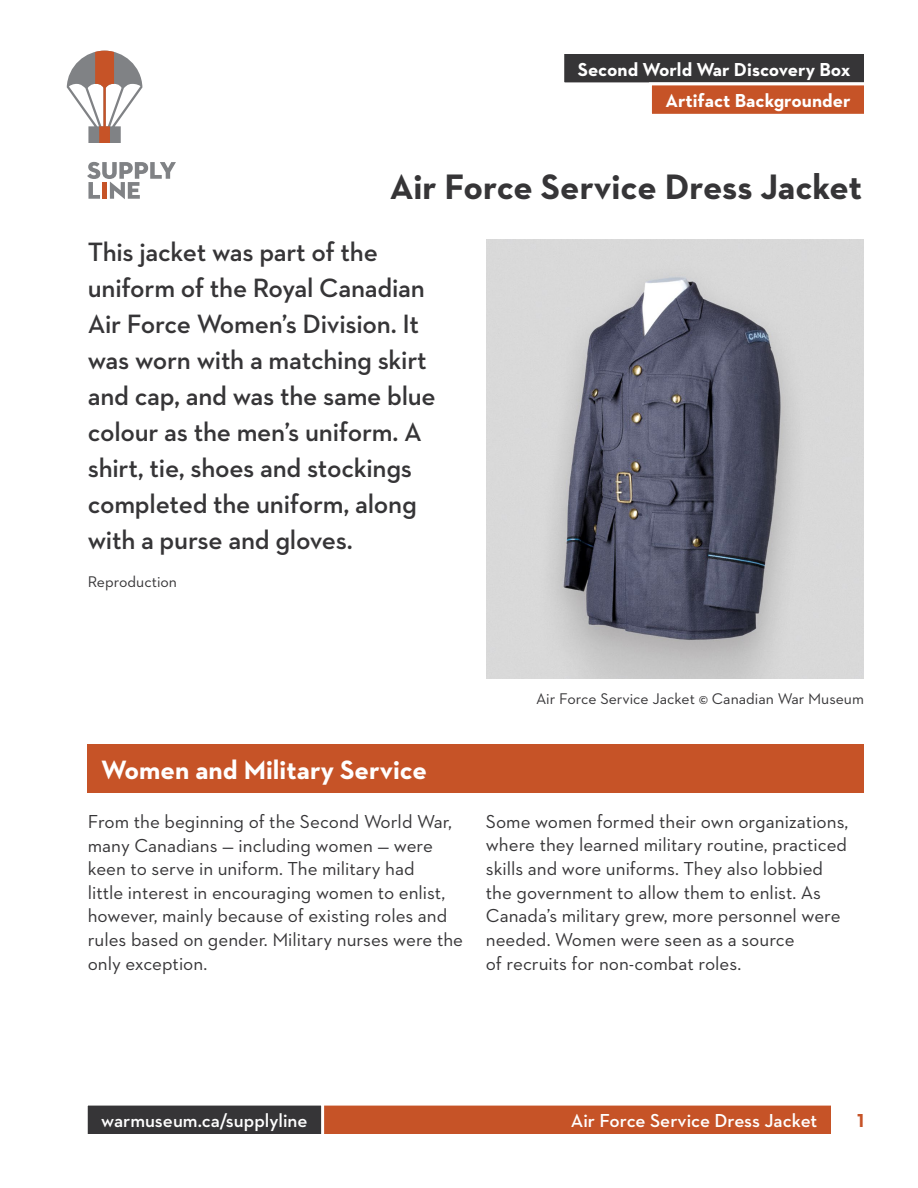
<style>
.page{position:relative;width:918px;height:1188px;background:#fff}
.page>*{position:absolute;margin:0;border:0;box-sizing:border-box;transform-origin:0 0}
.H1_-_Document_Title{font:700 36px "Neutraface 2 Text";color:#363537}
.P_-_Intro_Paragraph{font:600 27px/36px "Neutraface 2 Text";letter-spacing:-.01em;color:#363537}
.t1{font:700 27px "Neutraface 2 Text";color:#fff}
.P_-_Body_Text{font:19.2px/23.5px "Neutraface 2 Text";color:#363537}
.t2{font:600 19.2px "Neutraface 2 Text";color:#fff}
.H_-_Header_Title{font:700 19.2px "Neutraface 2 Text";color:#fff}
.t3{font:700 19.2px "Neutraface 2 Text";color:#c65327}
.P_-_Artifact_Credit{font:15.75px "Neutraface 2 Text";color:#363537}
.P_-_Intro_Paragraph-2{font:15.75px "Neutraface 2 Text";color:#363537}
</style>
<div class="page">
<div style="left:86px;top:1104px;width:746px;height:32px;background:#c65327"></div>
<div style="left:85px;top:1103px;width:749px;height:34px;border:3px solid #fff"></div>
<div style="left:86px;top:1104px;width:237px;height:32px;background:#363537"></div>
<div style="left:85px;top:1103px;width:239px;height:34px;border:3px solid #fff"></div>
<div style="left:88px;top:745px;width:776px;height:48px;background:#c65327"></div>
<div style="left:563px;top:52px;width:303px;height:32px;background:#363537"></div>
<div style="left:561px;top:51px;width:306px;height:34px;border:3px solid #fff"></div>
<div style="left:650px;top:84px;width:216px;height:31px;background:#c65327"></div>
<div style="left:649px;top:82px;width:218px;height:35px;border:3px solid #fff"></div>
<svg style="left:87px;top:162px;width:89px;height:37px"></svg>
<svg style="left:67px;top:51px;width:75px;height:92px"></svg>
<img style="left:486px;top:240px;width:378px;height:438px">
<p class="H_-_Header_Title" style="left:578px;top:57px;width:274px">Second World War Discovery Box</p>
<p class="H_-_Header_Title" style="left:665px;top:88px;width:187px">Artifact Backgrounder</p>
<h1 class="H1_-_Document_Title" style="left:390px;top:164px;width:474px">Air Force Service Dress Jacket</h1>
<p class="P_-_Intro_Paragraph" style="left:88px;top:233px;width:350px">This jacket was part of the uniform of the Royal Canadian<br>Air Force Women’s Division. It was worn with a matching skirt and cap, and was the same blue colour as the men’s uniform. A shirt, tie, shoes and stockings completed the uniform, along with a purse and gloves.</p>
<p class="P_-_Intro_Paragraph-2" style="left:88px;top:572px;width:91px">Reproduction</p>
<p class="P_-_Artifact_Credit" style="left:536px;top:689px;width:329px">Air Force Service Jacket © Canadian War Museum</p>
<h2 class="t1" style="left:101px;top:753px;width:327px">Women and Military Service</h2>
<p class="P_-_Body_Text" style="left:88px;top:809px;width:377px">From the beginning of the Second World War, many Canadians — including women — were keen to serve in uniform. The military had<br>little interest in encouraging women to enlist, however, mainly because of existing roles and rules based on gender. Military nurses were the only exception.</p>
<p class="P_-_Body_Text" style="left:486px;top:809px;width:364px">Some women formed their own organizations, where they learned military routine, practiced skills and wore uniforms. They also lobbied the government to allow them to enlist. As Canada’s military grew, more personnel were needed. Women were seen as a source<br>of recruits for non-combat roles.</p>
<p class="t2" style="left:101px;top:1109px;width:208px">warmuseum.ca/supplyline</p>
<p class="t2" style="left:571px;top:1109px;width:248px">Air Force Service Dress Jacket</p>
<p class="t3" style="left:857px;top:1108px;width:8px">1</p>
</div>
